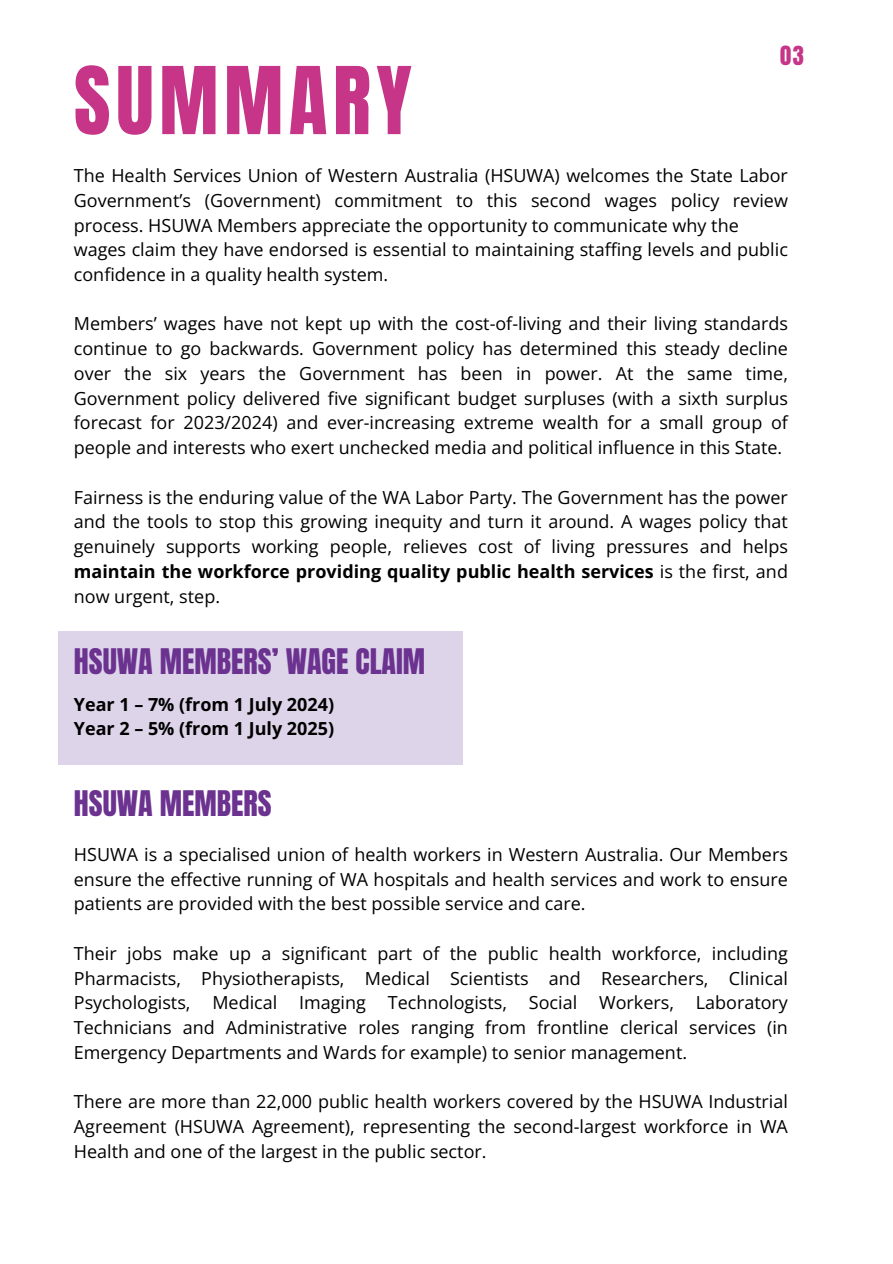
<style>
.page{position:relative;width:893px;height:1264px;background:#fff}
.page>*{position:absolute;margin:0;border:0;box-sizing:border-box;transform-origin:0 0}
.t1{font:79.35px "Anton";letter-spacing:.07em;color:#c63587}
.t2{font:30px "Anton";color:#6b3290}
.t3{font:22.5px "Anton";color:#c63587}
.t4{font:18px/24.8px "Open Sans";color:#000;text-align:justify}
.t5{font:700 18px "Open Sans";color:#000}
.s1{font-weight:700}
</style>
<div class="page">
<div style="left:59px;top:631px;width:404px;height:133px;background:#ddd4e9"></div>
<p class="t3" style="left:780px;top:40px;width:25px">03</p>
<p class="t1" style="left:74px;top:44px;width:339px">SUMMARY</p>
<p class="t4" style="left:74px;top:163px;width:715px">The Health Services Union of Western Australia (HSUWA) welcomes the State Labor Government’s (Government) commitment to this second wages policy review process. HSUWA Members appreciate the opportunity to communicate why the</p>
<p class="t4" style="left:74px;top:237px;width:715px">wages claim they have endorsed is essential to maintaining staffing levels and public confidence in a quality health system.</p>
<p class="t4" style="left:74px;top:311px;width:715px">Members’ wages have not kept up with the cost-of-living and their living standards continue to go backwards. Government policy has determined this steady decline over the six years the Government has been in power. At the same time, Government policy delivered five significant budget surpluses (with a sixth surplus forecast for 2023/2024) and ever-increasing extreme wealth for a small group of people and interests who exert unchecked media and political influence in this State.</p>
<p class="t4" style="left:74px;top:484px;width:715px">Fairness is the enduring value of the WA Labor Party. The Government has the power and the tools to stop this growing inequity and turn it around. A wages policy that genuinely supports working people, relieves cost of living pressures and helps <span class="s1">maintain the workforce providing quality public health services</span> is the first, and now urgent, step.</p>
<p class="t2" style="left:74px;top:639px;width:353px">HSUWA MEMBERS’ WAGE CLAIM</p>
<p class="t5" style="left:74px;top:691px;width:262px">Year 1 – 7% (from 1 July 2024)</p>
<p class="t5" style="left:74px;top:716px;width:262px">Year 2 – 5% (from 1 July 2025)</p>
<p class="t2" style="left:74px;top:782px;width:199px">HSUWA MEMBERS</p>
<p class="t4" style="left:74px;top:841px;width:715px">HSUWA is a specialised union of health workers in Western Australia. Our Members ensure the effective running of WA hospitals and health services and work to ensure patients are provided with the best possible service and care.</p>
<p class="t4" style="left:74px;top:940px;width:715px">Their jobs make up a significant part of the public health workforce, including Pharmacists, Physiotherapists, Medical Scientists and Researchers, Clinical Psychologists, Medical Imaging Technologists, Social Workers, Laboratory Technicians and Administrative roles ranging from frontline clerical services (in Emergency Departments and Wards for example) to senior management.</p>
<p class="t4" style="left:74px;top:1088px;width:715px">There are more than 22,000 public health workers covered by the HSUWA Industrial Agreement (HSUWA Agreement), representing the second-largest workforce in WA Health and one of the largest in the public sector.</p>
</div>
